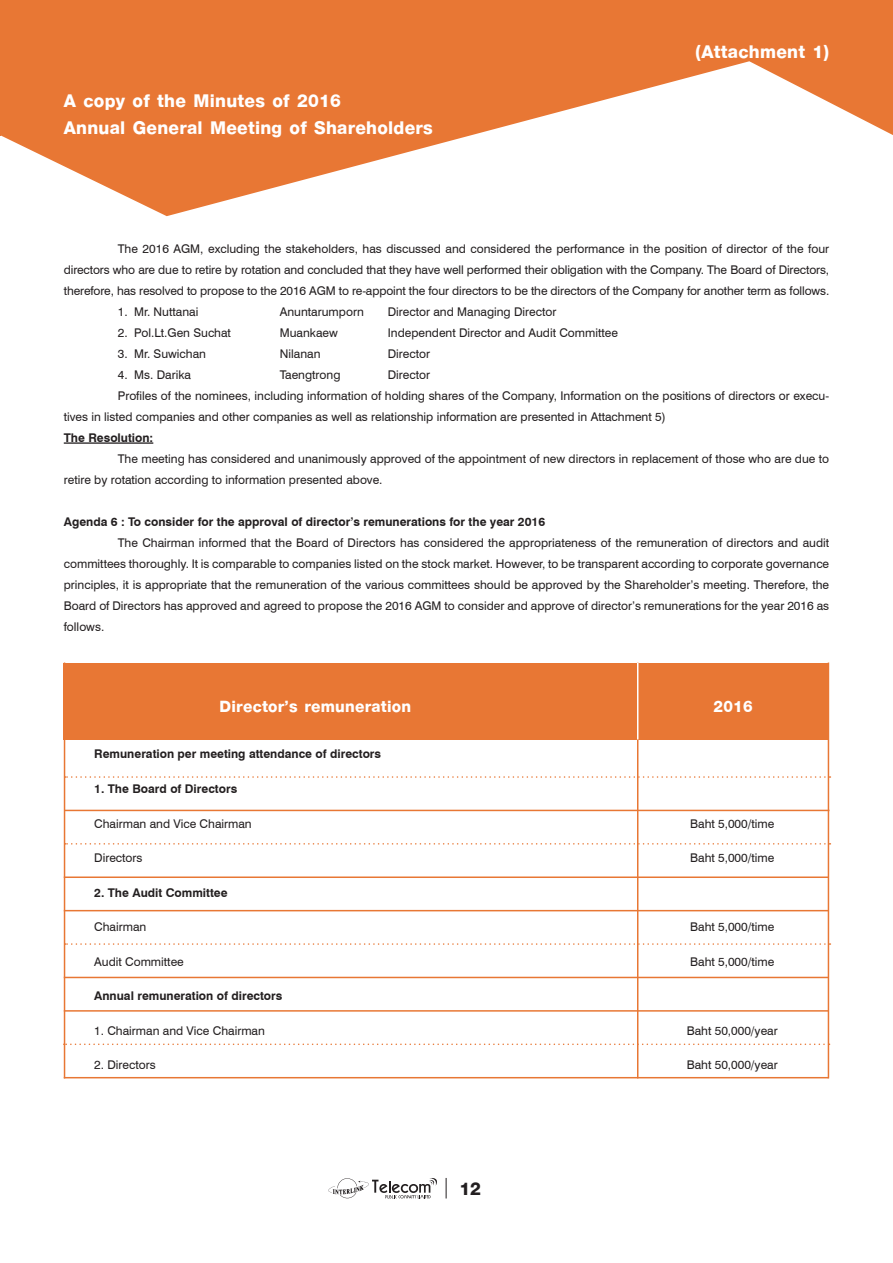
<style>
.page{position:relative;width:893px;height:1263px;background:#fff}
.page>*{position:absolute;margin:0;border:0;box-sizing:border-box;transform-origin:0 0}
.t1{font:27px/27px "PS Lx Empire Extra";letter-spacing:.01em;color:#fff}
.t2{font:27px "PS Lx Empire Extra";color:#231f20}
.t3{font:24px "PS Lx Empire Extra";letter-spacing:.01em;color:#fff}
.t4{font:12px/21px "Swiss 721 BT";color:#231f20;text-align:justify}
.t5{font:700 12px "Swiss 721 BT";color:#231f20}
</style>
<div class="page">
<svg style="left:328px;top:1178px;width:109px;height:20px"></svg>
<svg style="left:446px;top:1178px;width:1px;height:20px"></svg>
<svg style="left:0;top:14px;width:893px;height:202px;fill:#e87734"></svg>
<hr style="left:64px;top:442px;width:89px;height:2px;background:#231f20">
<div style="left:64px;top:662px;width:765px;height:77px;background:#e87734"></div>
<hr style="left:64px;top:662px;width:1px;height:416px;background:#e87734">
<hr style="left:65px;top:810px;width:764px;height:1px;background:#e87734">
<svg style="left:65px;top:776px;width:765px;height:2px"></svg>
<svg style="left:65px;top:843px;width:765px;height:1px"></svg>
<svg style="left:65px;top:943px;width:765px;height:2px"></svg>
<hr style="left:64px;top:876px;width:764px;height:2px;background:#e87734">
<hr style="left:64px;top:977px;width:764px;height:1px;background:#e87734">
<hr style="left:64px;top:910px;width:764px;height:1px;background:#e87734">
<hr style="left:64px;top:1010px;width:764px;height:2px;background:#e87734">
<svg style="left:65px;top:1043px;width:763px;height:2px"></svg>
<hr style="left:64px;top:1077px;width:764px;height:1px;background:#e87734">
<hr style="left:637px;top:662px;width:1px;height:416px;background:#e87734">
<hr style="left:828px;top:662px;width:1px;height:416px;background:#e87734">
<hr style="left:637px;top:662px;width:1px;height:77px;background:#fff">
<div style="left:0;top:0;width:893px;height:14px;background:#e87734"></div>
<hr style="left:0;top:0;width:1px;height:135px;background:#e87734">
<h1 class="t1" style="left:64px;top:87px;width:371px">A copy of the Minutes of 2016<br>Annual General Meeting of Shareholders</h1>
<h1 class="t1" style="left:696px;top:38px;width:135px">(Attachment 1)</h1>
<p class="t4" style="left:64px;top:238px;width:767px;text-indent:54px">The 2016 AGM, excluding the stakeholders, has discussed and considered the performance in the position of director of the four directors who are due to retire by rotation and concluded that they have well performed their obligation with the Company. The Board of Directors, therefore, has resolved to propose to the 2016 AGM to re-appoint the four directors to be the directors of the Company for another term as follows.</p>
<p class="t4" style="left:118px;top:301px;width:82px">1. Mr. Nuttanai</p>
<p class="t4" style="left:280px;top:301px;width:86px">Anuntarumporn</p>
<p class="t4" style="left:388px;top:301px;width:170px">Director and Managing Director</p>
<p class="t4" style="left:118px;top:322px;width:115px">2. Pol.Lt.Gen Suchat</p>
<p class="t4" style="left:280px;top:322px;width:60px">Muankaew</p>
<p class="t4" style="left:388px;top:322px;width:232px">Independent Director and Audit Committee</p>
<p class="t4" style="left:118px;top:343px;width:90px">3. Mr. Suwichan</p>
<p class="t4" style="left:280px;top:343px;width:42px">Nilanan</p>
<p class="t4" style="left:388px;top:343px;width:44px">Director</p>
<p class="t4" style="left:118px;top:364px;width:75px">4. Ms. Darika</p>
<p class="t4" style="left:280px;top:364px;width:62px">Taengtrong</p>
<p class="t4" style="left:388px;top:364px;width:44px">Director</p>
<p class="t4" style="left:118px;top:385px;width:713px">Profiles of the nominees, including information of holding shares of the Company, Information on the positions of directors or execu-</p>
<p class="t4" style="left:64px;top:406px;width:603px">tives in listed companies and other companies as well as relationship information are presented in Attachment 5)</p>
<p class="t5" style="left:64px;top:430px;width:91px">The Resolution:</p>
<p class="t4" style="left:64px;top:448px;width:767px;text-indent:54px">The meeting has considered and unanimously approved of the appointment of new directors in replacement of those who are due to retire by rotation according to information presented above.</p>
<p class="t5" style="left:64px;top:514px;width:483px">Agenda 6 : To consider for the approval of director’s remunerations for the year 2016</p>
<p class="t4" style="left:64px;top:532px;width:767px;text-indent:54px">The Chairman informed that the Board of Directors has considered the appropriateness of the remuneration of directors and audit committees thoroughly. It is comparable to companies listed on the stock market. However, to be transparent according to corporate governance principles, it is appropriate that the remuneration of the various committees should be approved by the Shareholder’s meeting. Therefore, the Board of Directors has approved and agreed to propose the 2016 AGM to consider and approve of director’s remunerations for the year 2016 as follows.</p>
<h2 class="t3" style="left:220px;top:693px;width:193px">Director’s remuneration</h2>
<h2 class="t3" style="left:713px;top:693px;width:41px">2016</h2>
<p class="t5" style="left:94px;top:747px;width:288px">Remuneration per meeting attendance of directors</p>
<p class="t5" style="left:94px;top:781px;width:145px">1. The Board of Directors</p>
<p class="t4" style="left:94px;top:813px;width:159px">Chairman and Vice Chairman</p>
<p class="t4" style="left:94px;top:847px;width:50px">Directors</p>
<p class="t5" style="left:94px;top:885px;width:135px">2. The Audit Committee</p>
<p class="t4" style="left:94px;top:916px;width:54px">Chairman</p>
<p class="t4" style="left:94px;top:951px;width:91px">Audit Committee</p>
<p class="t5" style="left:94px;top:988px;width:190px">Annual remuneration of directors</p>
<p class="t4" style="left:94px;top:1020px;width:172px">1. Chairman and Vice Chairman</p>
<p class="t4" style="left:94px;top:1054px;width:63px">2. Directors</p>
<p class="t4" style="left:690px;top:813px;width:86px">Baht 5,000/time</p>
<p class="t4" style="left:690px;top:847px;width:86px">Baht 5,000/time</p>
<p class="t4" style="left:690px;top:916px;width:86px">Baht 5,000/time</p>
<p class="t4" style="left:690px;top:951px;width:86px">Baht 5,000/time</p>
<p class="t4" style="left:687px;top:1020px;width:92px">Baht 50,000/year</p>
<p class="t4" style="left:687px;top:1054px;width:92px">Baht 50,000/year</p>
<h1 class="t2" style="left:459px;top:1174px;width:23px">12</h1>
</div>
